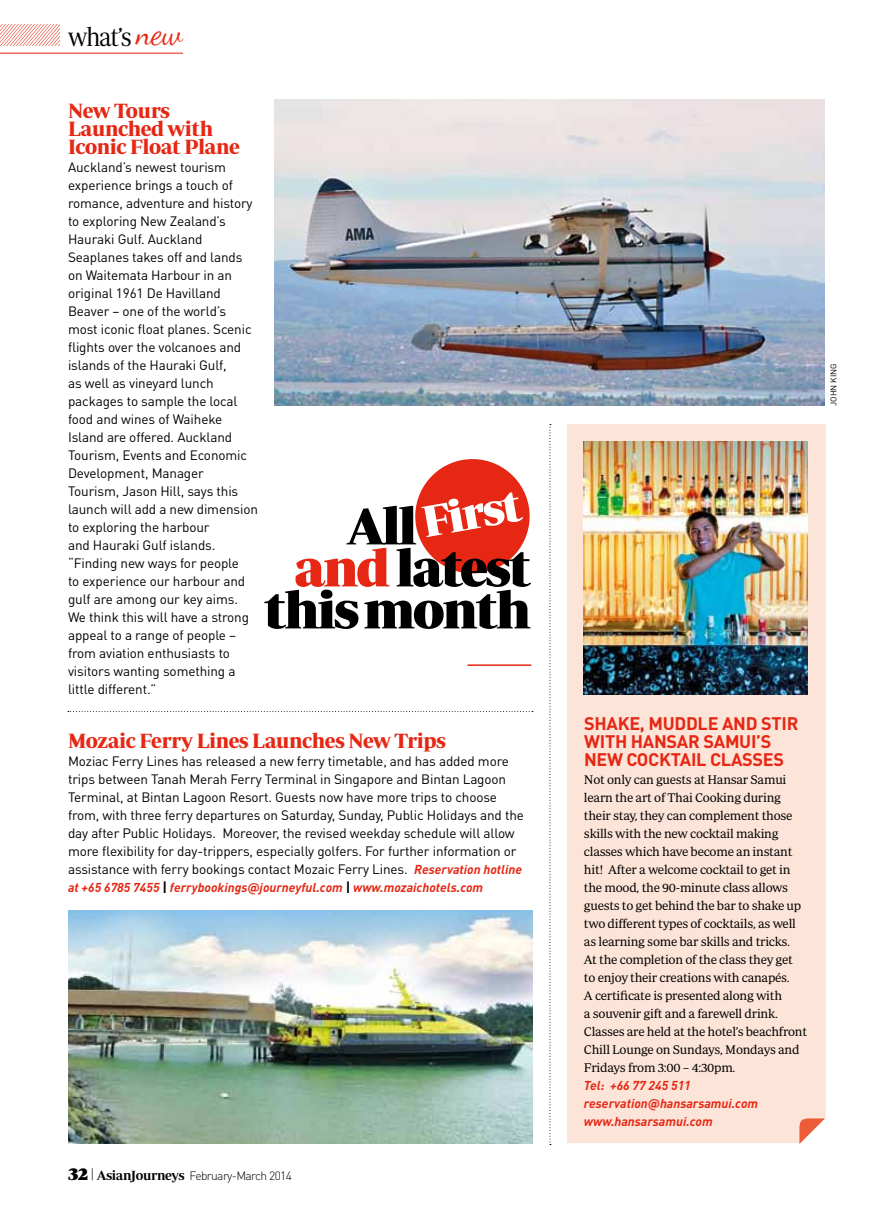
<style>
.page{position:relative;width:893px;height:1212px;background:#fff}
.page>*{position:absolute;margin:0;border:0;box-sizing:border-box;transform-origin:0 0}
.t1{font:52.5px/42px "Periodico Display";letter-spacing:-.05em;color:#000;text-align:center}
.t2{font:45px "Periodico Display";color:#fff}
.t3{font:26.4px "Periodico Display Lg";color:#000;scale:.91 1}
.t4{font:700 21px/18px "Periodico Display";letter-spacing:-.02em;color:#e52713}
.t5{font:700 18px/18px "DIN Pro";letter-spacing:-.015em;color:#e52713}
.t6{font:13.5px/18px "DIN Pro";letter-spacing:-.01em;color:#000}
.t7{font:12.75px/18px "Periodico Text Lg";letter-spacing:-.02em;color:#000}
.t8{font:italic 700 12.75px/18px "DIN Pro";letter-spacing:.005em;color:#e52713}
.t9{font:300 12px "DIN Pro";letter-spacing:-.05em;color:#000}
.t10{font:8.25px "DIN Pro";color:#000}
.s1{font-family:"Dancing Script OT";font-size:35.4px;color:#e52713}
.s2{color:#e52713}
.s3{font-weight:700;font-style:italic;font-size:12.75px;color:#e52713}
.s4{font-style:normal;font-size:13.5px;color:#000}
.s5{font-family:"Periodico Display Ut Bk";font-weight:400;font-size:18px}
.s6{font-family:"Periodico Display";font-weight:600;font-size:13.5px}
</style>
<div class="page">
<svg style="left:0;top:25px;width:60px;height:21px"></svg>
<hr style="left:0;top:53px;width:183px;height:1px;background:#e52713">
<div style="left:567px;top:424px;width:259px;height:719px;background:#fde4d8"></div>
<svg style="left:68px;top:711px;width:465px;height:1px"></svg>
<svg style="left:415px;top:459px;width:115px;height:115px"></svg>
<hr style="left:467px;top:664px;width:64px;height:2px;background:#e52713">
<svg style="left:799px;top:1118px;width:26px;height:26px"></svg>
<img style="left:275px;top:100px;width:550px;height:306px">
<svg style="left:549px;top:424px;width:2px;height:721px"></svg>
<img style="left:584px;top:442px;width:224px;height:252px">
<img style="left:68px;top:910px;width:465px;height:234px">
<h3 class="t3" style="left:68px;top:22px;width:128px">what’s <span class="s1">new</span></h3>
<h3 class="t4" style="left:68px;top:101px;width:173px">New Tours<br>Launched with<br>Iconic Float Plane</h3>
<p class="t6" style="left:68px;top:157px;width:191px">Auckland’s newest tourism experience brings a touch of romance, adventure and history to exploring New Zealand’s<br>Hauraki Gulf. Auckland<br>Seaplanes takes off and lands on Waitemata Harbour in an original 1961 De Havilland<br>Beaver – one of the world’s most iconic float planes. Scenic flights over the volcanoes and islands of the Hauraki Gulf,<br>as well as vineyard lunch packages to sample the local food and wines of Waiheke<br>Island are offered. Auckland<br>Tourism, Events and Economic<br>Development, Manager<br>Tourism, Jason Hill, says this launch will add a new dimension to exploring the harbour<br>and Hauraki Gulf islands. “Finding new ways for people<br>to experience our harbour and gulf are among our key aims.<br>We think this will have a strong appeal to a range of people – from aviation enthusiasts to visitors wanting something a little different.”</p>
<h2 class="t2" style="left:418px;top:496px;width:101px;rotate:-10deg">First</h2>
<h1 class="t1" style="left:264px;top:546px;width:269px"><span class="s2">and</span> latest this month</h1>
<h1 class="t1" style="left:347px;top:504px;width:72px">All</h1>
<h3 class="t4" style="left:68px;top:731px;width:379px">Mozaic Ferry Lines Launches New Trips</h3>
<p class="t6" style="left:68px;top:751px;width:457px">Moziac Ferry Lines has released a new ferry timetable, and has added more trips between Tanah Merah Ferry Terminal in Singapore and Bintan Lagoon Terminal, at Bintan Lagoon Resort. Guests now have more trips to choose from, with three ferry departures on Saturday, Sunday, Public Holidays and the day after Public Holidays. Moreover, the revised weekday schedule will allow more flexibility for day-trippers, especially golfers. For further information or assistance with ferry bookings contact Mozaic Ferry Lines. <span class="s3">Reservation hotline</span></p>
<p class="t8" style="left:68px;top:878px;width:417px">at +65 6785 7455 <span class="s4">|</span> ferrybookings@journeyful.com <span class="s4">|</span> www.mozaichotels.com</p>
<p class="t9" style="left:68px;top:1167px;width:225px"><span class="s5">32</span> <sup>|</sup> <span class="s6">AsianJourneys</span> February-March 2014</p>
<p class="t10" style="left:828px;top:406px;width:44px;rotate:-90deg">JOHN KING</p>
<h3 class="t5" style="left:584px;top:714px;width:216px">SHAKE, MUDDLE AND STIR<br>WITH HANSAR SAMUI’S<br>NEW COCKTAIL CLASSES</h3>
<p class="t7" style="left:584px;top:770px;width:225px">Not only can guests at Hansar Samui learn the art of Thai Cooking during their stay, they can complement those skills with the new cocktail making classes which have become an instant hit! After a welcome cocktail to get in the mood, the 90-minute class allows guests to get behind the bar to shake up two different types of cocktails, as well as learning some bar skills and tricks.<br>At the completion of the class they get to enjoy their creations with canapés.<br>A certificate is presented along with<br>a souvenir gift and a farewell drink.<br>Classes are held at the hotel’s beachfront Chill Lounge on Sundays, Mondays and Fridays from 3:00 – 4:30pm.</p>
<p class="t8" style="left:584px;top:1076px;width:176px">Tel: +66 77 245 511 reservation@hansarsamui.com www.hansarsamui.com</p>
</div>
